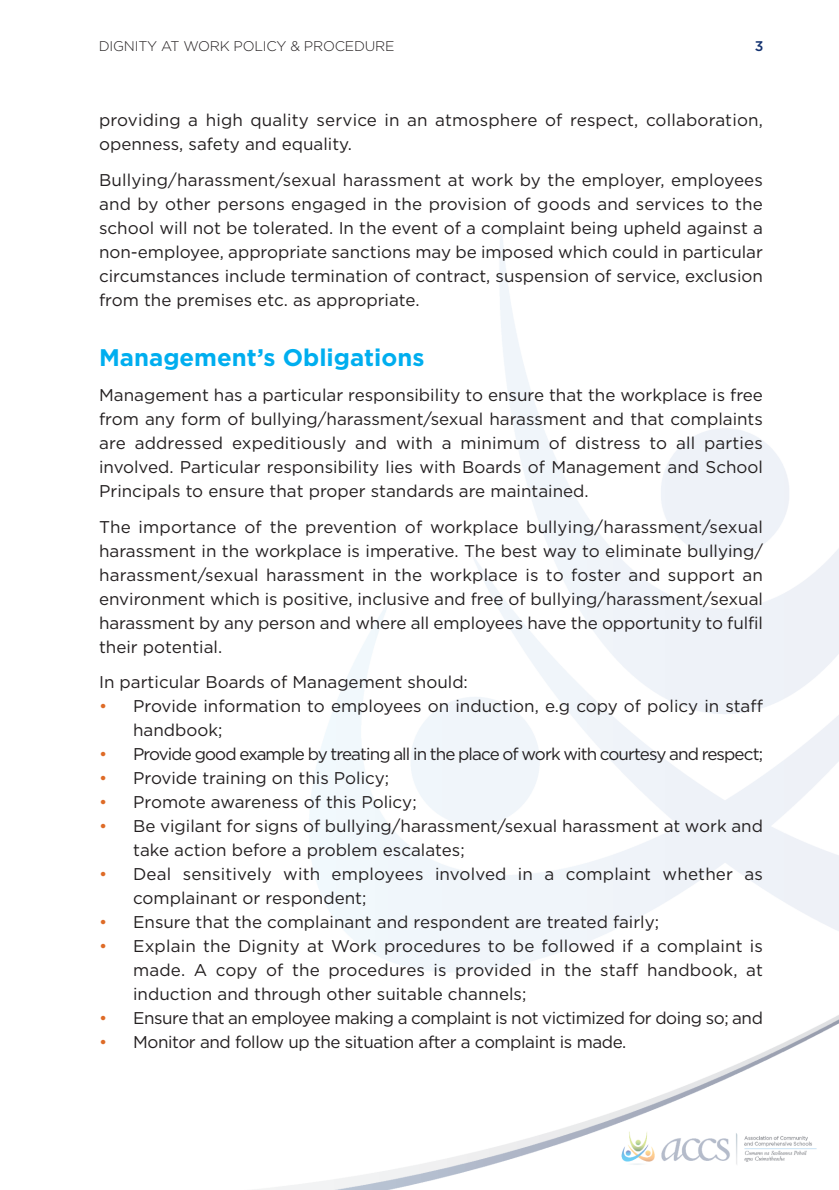
<style>
.page{position:relative;width:839px;height:1190px;background:#fff}
.page>*{position:absolute;margin:0;border:0;box-sizing:border-box;transform-origin:0 0}
.t1{font:700 24px "Gotham";color:#00aeef}
.t2{font:17px/24px "Gotham";color:#231f20}
.t3{font:17px "Gotham";letter-spacing:-.025em;color:#231f20}
.t4{font:17px "Gotham";letter-spacing:-.05em;color:#231f20}
.t5{font:300 14px "Gotham";letter-spacing:-.015em;color:#231f20}
.t6{font:500 14px "Gotham";color:#123170}
.s1{color:#de6b27}
</style>
<div class="page">
<img style="left:257px;top:221px;width:581px;height:969px">
<p class="t5" style="left:99px;top:38px;width:297px">DIGNITY AT WORK POLICY &amp; PROCEDURE</p>
<p class="t6" style="left:754px;top:38px;width:10px">3</p>
<p class="t2" style="left:99px;top:109px;width:665px">providing a high quality service in an atmosphere of respect, collaboration, openness, safety and equality.</p>
<p class="t2" style="left:99px;top:168px;width:665px;text-align:justify">Bullying/harassment/sexual harassment at work by the employer, employees and by other persons engaged in the provision of goods and services to the school will not be tolerated. In the event of a complaint being upheld against a non-employee, appropriate sanctions may be imposed which could in particular circumstances include termination of contract, suspension of service, exclusion from the premises etc. as appropriate.</p>
<h1 class="t1" style="left:99px;top:344px;width:327px">Management’s Obligations</h1>
<p class="t2" style="left:99px;top:384px;width:665px;text-align:justify">Management has a particular responsibility to ensure that the workplace is free from any form of bullying/harassment/sexual harassment and that complaints are addressed expeditiously and with a minimum of distress to all parties involved. Particular responsibility lies with Boards of Management and School Principals to ensure that proper standards are maintained.</p>
<p class="t2" style="left:99px;top:515px;width:665px;text-align:justify">The importance of the prevention of workplace bullying/harassment/sexual harassment in the workplace is imperative. The best way to eliminate bullying/ harassment/sexual harassment in the workplace is to foster and support an environment which is positive, inclusive and free of bullying/harassment/sexual harassment by any person and where all employees have the opportunity to fulfil their potential.</p>
<p class="t2" style="left:99px;top:670px;width:370px">In particular Boards of Management should:</p>
<p class="t2" style="left:133px;top:694px;width:631px;text-indent:-34px"><span class="s1">•</span> Provide information to employees on induction, e.g copy of policy in staff handbook;</p>
<p class="t4" style="left:99px;top:744px;width:665px"><span class="s1">•</span> Provide good example by treating all in the place of work with courtesy and respect;</p>
<p class="t2" style="left:99px;top:766px;width:291px"><span class="s1">•</span> Provide training on this Policy;</p>
<p class="t2" style="left:99px;top:790px;width:319px"><span class="s1">•</span> Promote awareness of this Policy;</p>
<p class="t2" style="left:133px;top:814px;width:631px;text-indent:-34px"><span class="s1">•</span> Be vigilant for signs of bullying/harassment/sexual harassment at work and take action before a problem escalates;</p>
<p class="t2" style="left:133px;top:862px;width:631px;text-indent:-34px"><span class="s1">•</span> Deal sensitively with employees involved in a complaint whether as complainant or respondent;</p>
<p class="t2" style="left:99px;top:910px;width:561px"><span class="s1">•</span> Ensure that the complainant and respondent are treated fairly;</p>
<p class="t2" style="left:133px;top:934px;width:631px;text-align:justify;text-indent:-34px"><span class="s1">•</span> Explain the Dignity at Work procedures to be followed if a complaint is made. A copy of the procedures is provided in the staff handbook, at induction and through other suitable channels;</p>
<p class="t3" style="left:99px;top:1008px;width:665px"><span class="s1">•</span> Ensure that an employee making a complaint is not victimized for doing so; and</p>
<p class="t3" style="left:99px;top:1032px;width:528px"><span class="s1">•</span> Monitor and follow up the situation after a complaint is made.</p>
</div>
